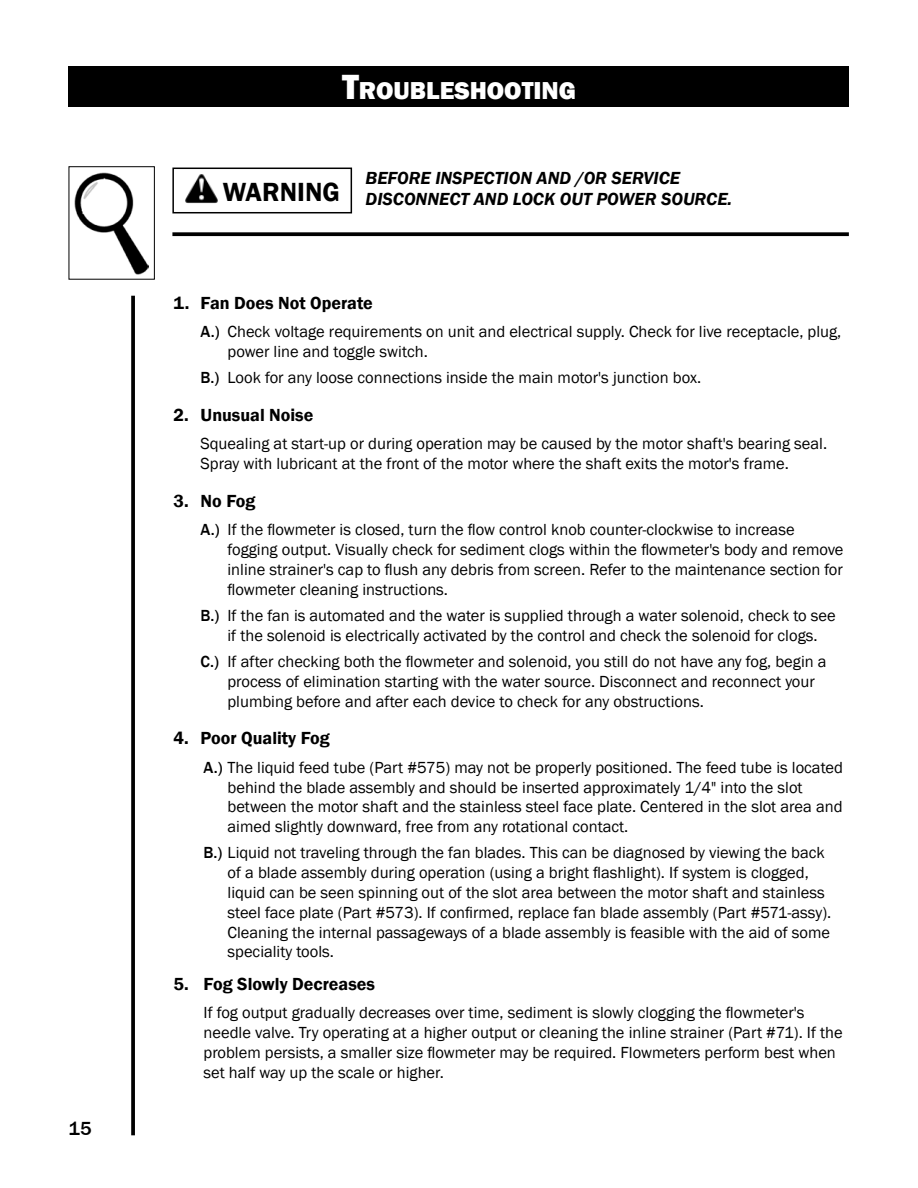
<style>
.page{position:relative;width:918px;height:1188px;background:#fff}
.page>*{position:absolute;margin:0;border:0;box-sizing:border-box;transform-origin:0 0}
.t1{font:800 25.2px "Franklin Gothic";color:#fff}
.t2{font:500 19.5px "Franklin Gothic";color:#000}
.t3{font:600 18px "Franklin Gothic";color:#000}
.t4{font:italic 600 18px/21px "Franklin Gothic";color:#000}
.t5{font:16.5px/19.8px "Franklin Gothic";color:#000}
.s1{font-size:36px}
.s2{font-weight:500}
</style>
<div class="page">
<div style="left:69px;top:66px;width:780px;height:41px;background:#000"></div>
<div style="left:172px;top:168px;width:180px;height:45px;border:2px solid #000"></div>
<img style="left:185px;top:174px;width:32px;height:30px">
<svg style="left:172px;top:232px;width:677px;height:4px;background:#151515"></svg>
<svg style="left:131px;top:296px;width:4px;height:839px;background:#0f0f0f"></svg>
<img style="left:74px;top:172px;width:75px;height:102px">
<div style="left:69px;top:166px;width:86px;height:114px;border:1px solid #000"></div>
<p class="t2" style="left:69px;top:1117px;width:24px">15</p>
<h1 class="t1" style="left:342px;top:74px;width:234px"><span class="s1">T</span>ROUBLESHOOTING</h1>
<p class="t4" style="left:223px;top:168px;width:511px;text-indent:143px">BEFORE INSPECTION AND /OR SERVICE<br><sup>WARNING</sup> DISCONNECT AND LOCK OUT POWER SOURCE.</p>
<p class="t3" style="left:174px;top:291px;width:201px">1. Fan Does Not Operate</p>
<p class="t5" style="left:228px;top:322px;width:615px;text-indent:-27px"><span class="s2">A.)</span> Check voltage requirements on unit and electrical supply. Check for live receptacle, plug, power line and toggle switch.</p>
<p class="t5" style="left:201px;top:368px;width:502px"><span class="s2">B.)</span> Look for any loose connections inside the main motor's junction box.</p>
<p class="t3" style="left:174px;top:404px;width:141px">2. Unusual Noise</p>
<p class="t5" style="left:201px;top:434px;width:628px">Squealing at start-up or during operation may be caused by the motor shaft's bearing seal.<br>Spray with lubricant at the front of the motor where the shaft exits the motor's frame.</p>
<p class="t3" style="left:174px;top:490px;width:83px">3. No Fog</p>
<p class="t5" style="left:228px;top:520px;width:618px;text-indent:-27px"><span class="s2">A.)</span> If the flowmeter is closed, turn the flow control knob counter-clockwise to increase fogging output. Visually check for sediment clogs within the flowmeter's body and remove inline strainer's cap to flush any debris from screen. Refer to the maintenance section for flowmeter cleaning instructions.</p>
<p class="t5" style="left:201px;top:606px;width:637px;text-align:center"><span class="s2">B.)</span> If the fan is automated and the water is supplied through a water solenoid, check to see if the solenoid is electrically activated by the control and check the solenoid for clogs.</p>
<p class="t5" style="left:227px;top:652px;width:601px;text-indent:-27px"><span class="s2">C.)</span> If after checking both the flowmeter and solenoid, you still do not have any fog, begin a process of elimination starting with the water source. Disconnect and reconnect your plumbing before and after each device to check for any obstructions.</p>
<p class="t3" style="left:174px;top:727px;width:158px">4. Poor Quality Fog</p>
<p class="t5" style="left:228px;top:758px;width:617px;text-indent:-24px"><span class="s2">A.)</span> The liquid feed tube (Part #575) may not be properly positioned. The feed tube is located behind the blade assembly and should be inserted approximately 1/4" into the slot between the motor shaft and the stainless steel face plate. Centered in the slot area and aimed slightly downward, free from any rotational contact.</p>
<p class="t5" style="left:228px;top:843px;width:605px;text-indent:-24px"><span class="s2">B.)</span> Liquid not traveling through the fan blades. This can be diagnosed by viewing the back of a blade assembly during operation (using a bright flashlight). If system is clogged, liquid can be seen spinning out of the slot area between the motor shaft and stainless steel face plate (Part #573). If confirmed, replace fan blade assembly (Part #571-assy).<br>Cleaning the internal passageways of a blade assembly is feasible with the aid of some speciality tools.</p>
<p class="t3" style="left:174px;top:973px;width:203px">5. Fog Slowly Decreases</p>
<p class="t5" style="left:204px;top:1003px;width:641px">If fog output gradually decreases over time, sediment is slowly clogging the flowmeter's needle valve. Try operating at a higher output or cleaning the inline strainer (Part #71). If the problem persists, a smaller size flowmeter may be required. Flowmeters perform best when set half way up the scale or higher.</p>
</div>
